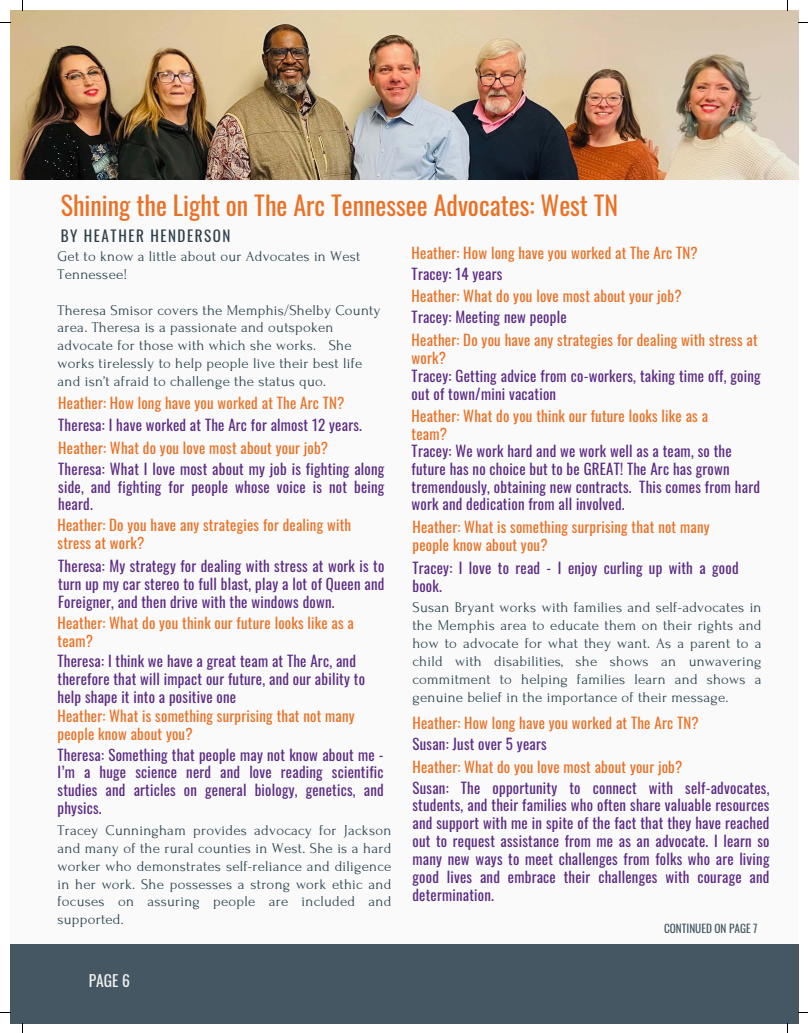
<style>
.page{position:relative;width:808px;height:1033px;background:#fff}
.page>*{position:absolute;margin:0;border:0;box-sizing:border-box;transform-origin:0 0}
.t1{font:26px "Oswald";color:#ea7125}
.t2{font:15.5px "Oswald";color:#f2f3f2}
.t3{font:15.12px "Oswald";letter-spacing:.1em;color:#2e404b}
.t4{font:14.88px/17.8px "Oswald";letter-spacing:.015em;color:#5c2b84;text-align:justify}
.t5{font:14.88px/17.8px "Forum";letter-spacing:.015em;color:#2c4450}
.t6{font:14.88px/17.8px "Oswald";letter-spacing:.015em;color:#ea7125}
.t7{font:11.25px "Oswald";color:#455763}
</style>
<div class="page">
<div style="left:10px;top:10px;width:788px;height:1013px;background:#fafafa"></div>
<img style="left:10px;top:10px;width:788px;height:169px">
<div style="left:10px;top:944px;width:788px;height:79px;background:#455763"></div>
<p class="t1" style="left:61px;top:185px;width:559px">Shining the Light on The Arc Tennessee Advocates: West TN</p>
<p class="t5" style="left:58px;top:248px;width:304px">Get to know a little about our Advocates in West<br>Tennessee!</p>
<p class="t5" style="left:58px;top:301px;width:324px">Theresa Smisor covers the Memphis/Shelby County area. Theresa is a passionate and outspoken advocate for those with which she works. She works tirelessly to help people live their best life and isn’t afraid to challenge the status quo.</p>
<p class="t3" style="left:61px;top:224px;width:171px">BY HEATHER HENDERSON</p>
<p class="t6" style="left:411px;top:244px;width:288px">Heather: How long have you worked at The Arc TN?</p>
<p class="t6" style="left:411px;top:286px;width:271px">Heather: What do you love most about your job?</p>
<p class="t4" style="left:411px;top:307px;width:156px">Tracey: Meeting new people</p>
<p class="t6" style="left:411px;top:330px;width:347px">Heather: Do you have any strategies for dealing with stress at work?</p>
<p class="t4" style="left:411px;top:367px;width:350px">Tracey: Getting advice from co-workers, taking time off, going out of town/mini vacation</p>
<p class="t4" style="left:411px;top:265px;width:92px">Tracey: 14 years</p>
<p class="t6" style="left:58px;top:393px;width:288px">Heather: How long have you worked at The Arc TN?</p>
<p class="t4" style="left:58px;top:415px;width:305px">Theresa: I have worked at The Arc for almost 12 years.</p>
<p class="t6" style="left:58px;top:438px;width:271px">Heather: What do you love most about your job?</p>
<p class="t4" style="left:58px;top:459px;width:327px">Theresa: What I love most about my job is fighting along side, and fighting for people whose voice is not being heard.</p>
<p class="t6" style="left:58px;top:516px;width:295px">Heather: Do you have any strategies for dealing with stress at work?</p>
<p class="t4" style="left:58px;top:556px;width:327px">Theresa: My strategy for dealing with stress at work is to turn up my car stereo to full blast, play a lot of Queen and Foreigner, and then drive with the windows down.</p>
<p class="t6" style="left:58px;top:613px;width:298px">Heather: What do you think our future looks like as a team?</p>
<p class="t4" style="left:58px;top:652px;width:309px;text-align:left">Theresa: I think we have a great team at The Arc, and therefore that will impact our future, and our ability to help shape it into a positive one</p>
<p class="t6" style="left:58px;top:706px;width:298px">Heather: What is something surprising that not many people know about you?</p>
<p class="t4" style="left:58px;top:745px;width:327px">Theresa: Something that people may not know about me - I’m a huge science nerd and love reading scientific studies and articles on general biology, genetics, and physics.</p>
<p class="t5" style="left:58px;top:821px;width:335px;text-align:justify">Tracey Cunningham provides advocacy for Jackson and many of the rural counties in West. She is a hard worker who demonstrates self-reliance and diligence in her work. She possesses a strong work ethic and focuses on assuring people are included and supported.</p>
<p class="t6" style="left:411px;top:406px;width:298px">Heather: What do you think our future looks like as a team?</p>
<p class="t4" style="left:411px;top:441px;width:350px;text-align:left">Tracey: We work hard and we work well as a team, so the future has no choice but to be GREAT! The Arc has grown tremendously, obtaining new contracts. This comes from hard work and dedication from all involved.</p>
<p class="t6" style="left:412px;top:517px;width:298px">Heather: What is something surprising that not many people know about you?</p>
<p class="t4" style="left:412px;top:558px;width:327px">Tracey: I love to read - I enjoy curling up with a good book.</p>
<p class="t5" style="left:412px;top:599px;width:350px;text-align:justify">Susan Bryant works with families and self-advocates in the Memphis area to educate them on their rights and how to advocate for what they want. As a parent to a child with disabilities, she shows an unwavering commitment to helping families learn and shows a genuine belief in the importance of their message.</p>
<p class="t6" style="left:412px;top:713px;width:288px">Heather: How long have you worked at The Arc TN?</p>
<p class="t4" style="left:412px;top:734px;width:136px">Susan: Just over 5 years</p>
<p class="t6" style="left:412px;top:757px;width:271px">Heather: What do you love most about your job?</p>
<p class="t4" style="left:412px;top:778px;width:358px">Susan: The opportunity to connect with self-advocates, students, and their families who often share valuable resources and support with me in spite of the fact that they have reached out to request assistance from me as an advocate. I learn so many new ways to meet challenges from folks who are living good lives and embrace their challenges with courage and determination.</p>
<p class="t7" style="left:664px;top:919px;width:95px">CONTINUED ON PAGE 7</p>
<p class="t2" style="left:89px;top:968px;width:43px">PAGE 6</p>
</div>
